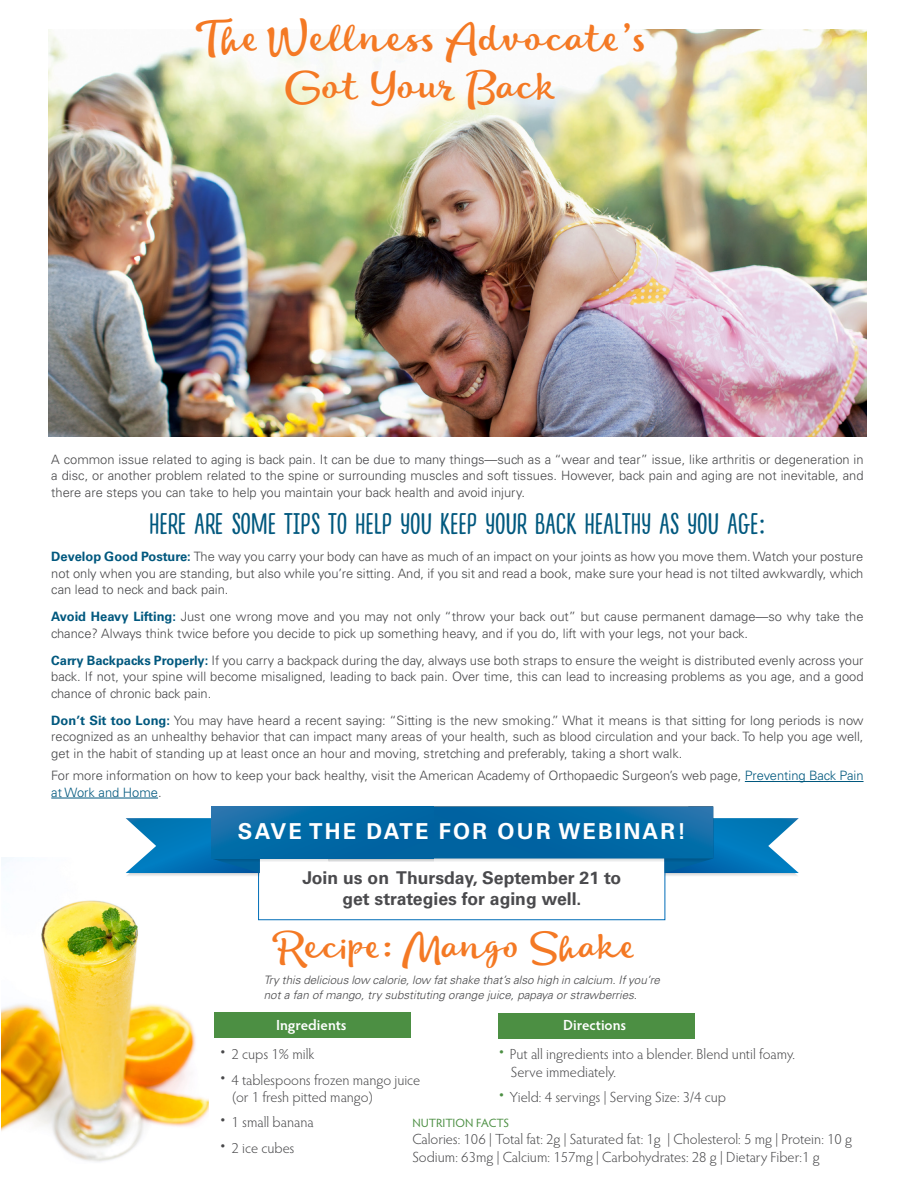
<style>
.page{position:relative;width:918px;height:1188px;background:#fff}
.page>*{position:absolute;margin:0;border:0;box-sizing:border-box;transform-origin:0 0}
.t1{font:39.6px/47.5px "Lifehack";color:#f47924;text-align:center}
.t2{font:36.45px "Lifehack";color:#f47924}
.t3{font:36px "Lifehack Sans";color:#00587e}
.t4{font:700 21.9px "Univers LT Std";letter-spacing:.1em;color:#fff}
.t5{font:700 17.55px/21.6px "Univers LT Std";color:#4a4a4d;text-align:center}
.t6{font:300 14.7px/17.7px "Hypatia Sans Pro";color:#48484a}
.t7{font:600 14.7px "Hypatia Sans Pro";color:#fff}
.t8{font:300 12.9px/16.5px "Univers LT Std";color:#48484a;text-align:justify}
.t9{font:12px "Hypatia Sans Pro";letter-spacing:-.01em;color:#4c8f43}
.t10{font:italic 300 11.55px/14.9px "Univers LT Std";color:#48484a}
.s1{font-weight:700;color:#00587e}
.s2{color:#00587e}
.s3{font-size:21px;color:#4c8f43}
.s4{font-size:21px}
</style>
<div class="page">
<img style="left:1px;top:858px;width:207px;height:304px">
<svg style="left:126px;top:807px;width:673px;height:69px"></svg>
<svg style="left:211px;top:807px;width:223px;height:52px;background:#0469a5"></svg>
<hr style="left:745px;top:781px;width:119px;height:1px;background:#00587e">
<hr style="left:51px;top:798px;width:107px;height:1px;background:#00587e">
<img style="left:48px;top:30px;width:819px;height:406px">
<div style="left:214px;top:1012px;width:197px;height:26px;background:#4c8f43"></div>
<div style="left:498px;top:1013px;width:196px;height:26px;background:#4c8f43"></div>
<h1 class="t1" style="left:194px;top:17px;width:456px">The Wellness Advocate’s<br>Got Your Back</h1>
<p class="t8" style="left:51px;top:451px;width:814px">A common issue related to aging is back pain. It can be due to many things—such as a “wear and tear” issue, like arthritis or degeneration in a disc, or another problem related to the spine or surrounding muscles and soft tissues. However, back pain and aging are not inevitable, and there are steps you can take to help you maintain your back health and avoid injury.</p>
<h3 class="t3" style="left:149px;top:504px;width:618px">HERE ARE SOME TIPS TO HELP YOU KEEP YOUR BACK HEALTHY AS YOU AGE:</h3>
<p class="t8" style="left:51px;top:548px;width:814px"><span class="s1">Develop Good Posture:</span> The way you carry your body can have as much of an impact on your joints as how you move them. Watch your posture not only when you are standing, but also while you’re sitting. And, if you sit and read a book, make sure your head is not tilted awkwardly, which can lead to neck and back pain.</p>
<p class="t8" style="left:51px;top:608px;width:814px"><span class="s1">Avoid Heavy Lifting:</span> Just one wrong move and you may not only “throw your back out” but cause permanent damage—so why take the chance? Always think twice before you decide to pick up something heavy, and if you do, lift with your legs, not your back.</p>
<p class="t8" style="left:51px;top:652px;width:814px"><span class="s1">Carry Backpacks Properly:</span> If you carry a backpack during the day, always use both straps to ensure the weight is distributed evenly across your back. If not, your spine will become misaligned, leading to back pain. Over time, this can lead to increasing problems as you age, and a good chance of chronic back pain.</p>
<p class="t8" style="left:51px;top:712px;width:814px"><span class="s1">Don’t Sit too Long:</span> You may have heard a recent saying: “Sitting is the new smoking.” What it means is that sitting for long periods is now recognized as an unhealthy behavior that can impact many areas of your health, such as blood circulation and your back. To help you age well, get in the habit of standing up at least once an hour and moving, stretching and preferably, taking a short walk.</p>
<p class="t8" style="left:51px;top:767px;width:814px">For more information on how to keep your back healthy, visit the American Academy of Orthopaedic Surgeon’s web page, <span class="s2">Preventing Back Pain at Work and Home</span>.</p>
<h3 class="t4" style="left:238px;top:818px;width:450px">SAVE THE DATE FOR OUR WEBINAR!</h3>
<h3 class="t5" style="left:302px;top:867px;width:320px">Join us on Thursday, September 21 to get strategies for aging well.</h3>
<h2 class="t2" style="left:273px;top:920px;width:366px">Recipe: Mango Shake</h2>
<p class="t10" style="left:264px;top:973px;width:398px">Try this delicious low calorie, low fat shake that’s also high in calcium. If you’re not a fan of mango, try substituting orange juice, papaya or strawberries.</p>
<p class="t7" style="left:276px;top:1015px;width:72px">Ingredients</p>
<p class="t7" style="left:563px;top:1015px;width:65px">Directions</p>
<p class="t6" style="left:511px;top:1045px;width:286px;text-indent:-13px"><span class="s3">•</span> Put all ingredients into a blender. Blend until foamy.<br>Serve immediately.</p>
<p class="t6" style="left:498px;top:1088px;width:230px"><span class="s3">•</span> Yield: 4 servings | Serving Size: 3/4 cup</p>
<p class="t6" style="left:412px;top:1130px;width:441px">Calories: 106 | Total fat: 2g | Saturated fat: 1g | Cholesterol: 5 mg | Protein: 10 g<br>Sodium: 63mg | Calcium: 157mg | Carbohydrates: 28 g | Dietary Fiber:1 g</p>
<p class="t6" style="left:219px;top:1045px;width:97px"><span class="s4">•</span> 2 cups 1% milk</p>
<p class="t6" style="left:232px;top:1070px;width:190px;text-indent:-13px"><span class="s4">•</span> 4 tablespoons frozen mango juice (or 1 fresh pitted mango)</p>
<p class="t6" style="left:219px;top:1113px;width:96px"><span class="s4">•</span> 1 small banana</p>
<p class="t6" style="left:219px;top:1138px;width:77px"><span class="s4">•</span> 2 ice cubes</p>
<p class="t9" style="left:412px;top:1115px;width:98px">NUTRITION FACTS</p>
</div>
